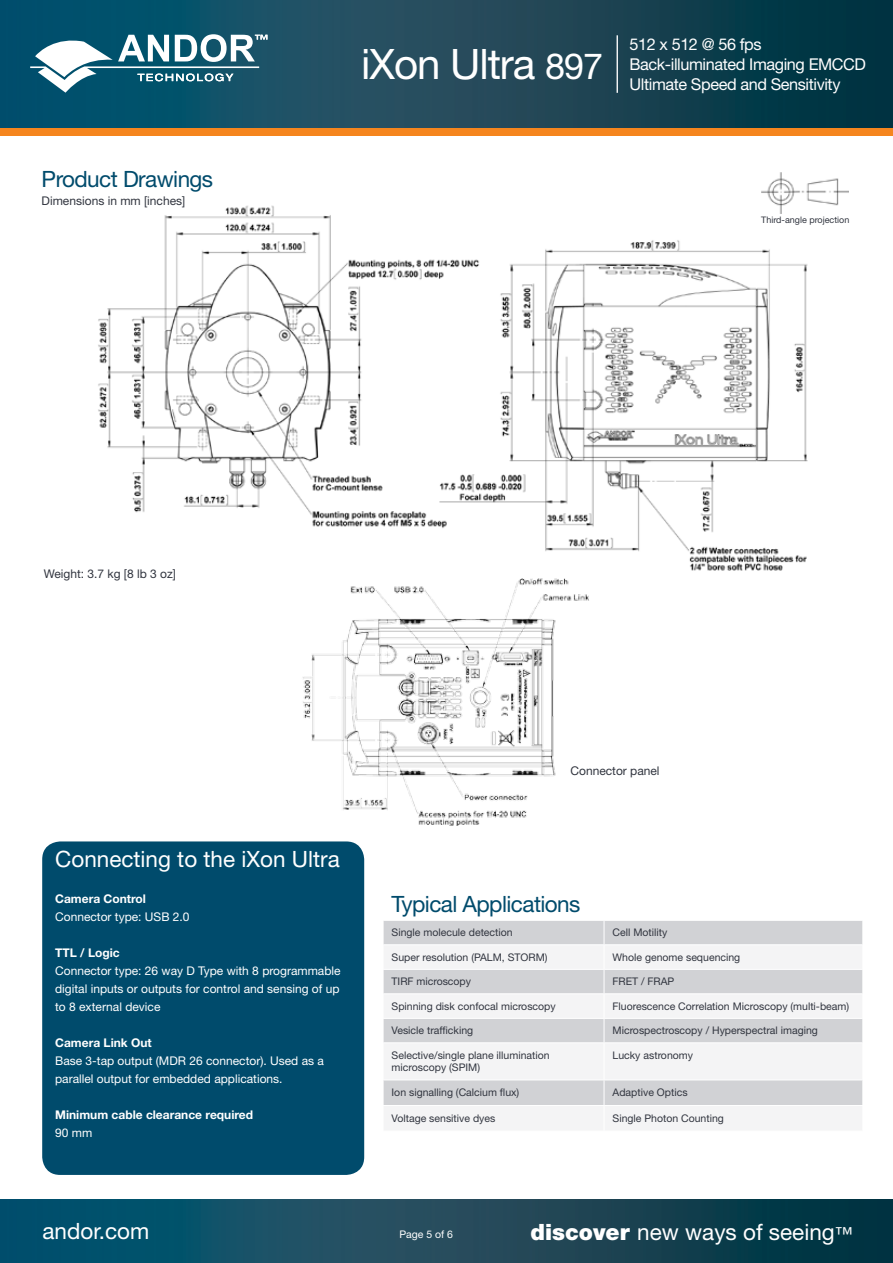
<style>
.page{position:relative;width:893px;height:1263px;background:#fff}
.page>*{position:absolute;margin:0;border:0;box-sizing:border-box;transform-origin:0 0}
.t1{font:42px "Helvetica Neue LT Std";letter-spacing:-.025em;color:#fff}
.t2{font:22.5px "Helvetica Neue LT Std";color:#fff}
.t3{font:22.5px "Helvetica Neue LT Std";letter-spacing:-.025em;color:#004b6c}
.t4{font:16.2px/20.4px "Helvetica Neue LT Std";letter-spacing:-.025em;color:#fff}
.t5{font:12px/18px "Helvetica Neue LT Std";color:#fff;text-align:justify}
.t6{font:700 12px "Helvetica Neue LT Std";color:#fff}
.t7{font:12px "Helvetica Neue LT Std";color:#31353f}
.t8{font:10.5px/12.6px "Helvetica Neue LT Std";color:#31353f}
.t9{font:10.5px "Helvetica Neue LT Std";color:#fff}
.t10{font:9px "Helvetica Neue LT Std";color:#31353f}
.s1{font-size:36px}
.s2{font-weight:900}
.s3{font-size:18px}
</style>
<div class="page">
<img style="left:0;top:1199px;width:893px;height:64px">
<div style="left:0;top:128px;width:893px;height:8px;background:#f5851e"></div>
<img style="left:0;top:0;width:893px;height:128px">
<svg style="left:30px;top:34px;width:237px;height:59px"></svg>
<hr style="left:617px;top:35px;width:1px;height:58px;background:#fff">
<img style="left:98px;top:205px;width:710px;height:366px">
<div style="left:384px;top:921px;width:478px;height:23px;background:#d1d2d5"></div>
<svg style="left:384px;top:946px;width:478px;height:184px;fill:#f4f4f5"></svg>
<hr style="left:383px;top:969px;width:221px;height:1px;background:#fff">
<hr style="left:604px;top:969px;width:259px;height:1px;background:#fff">
<hr style="left:383px;top:993px;width:221px;height:1px;background:#fff">
<hr style="left:604px;top:993px;width:259px;height:1px;background:#fff">
<hr style="left:383px;top:1018px;width:221px;height:1px;background:#fff">
<hr style="left:604px;top:1018px;width:259px;height:1px;background:#fff">
<hr style="left:383px;top:1042px;width:221px;height:1px;background:#fff">
<hr style="left:604px;top:1042px;width:259px;height:1px;background:#fff">
<hr style="left:604px;top:1043px;width:1px;height:36px;background:#fff">
<hr style="left:383px;top:1079px;width:221px;height:1px;background:#fff">
<hr style="left:604px;top:1079px;width:259px;height:1px;background:#fff">
<hr style="left:383px;top:1105px;width:221px;height:1px;background:#fff">
<hr style="left:604px;top:1105px;width:259px;height:1px;background:#fff">
<svg style="left:604px;top:1080px;width:1px;height:50px"></svg>
<svg style="left:862px;top:1080px;width:1px;height:25px"></svg>
<svg style="left:604px;top:921px;width:1px;height:121px"></svg>
<svg style="left:862px;top:921px;width:1px;height:121px"></svg>
<svg style="left:383px;top:921px;width:1px;height:121px"></svg>
<svg style="left:383px;top:1080px;width:1px;height:25px"></svg>
<div style="left:42px;top:841px;width:322px;height:334px;background:#004b6c;border-radius:18px"></div>
<img style="left:762px;top:172px;width:86px;height:41px">
<img style="left:303px;top:578px;width:286px;height:248px">
<h2 class="t3" style="left:42px;top:166px;width:173px">Product Drawings</h2>
<p class="t7" style="left:42px;top:194px;width:145px">Dimensions in mm [inches]</p>
<h3 class="t4" style="left:629px;top:33px;width:238px">512 x 512 @ 56 fps<br>Back-illuminated Imaging EMCCD<br>Ultimate Speed and Sensitivity</h3>
<h1 class="t1" style="left:427px;top:38px;width:177px">iXon3 <span class="s1">897</span></h1>
<h3 class="t4" style="left:629px;top:43px;width:224px">8.2 x 8.2 mm / 512 x 512 sensor</h3>
<h1 class="t1" style="left:361px;top:39px;width:176px">iXon Ultra</h1>
<h3 class="t4" style="left:629px;top:63px;width:216px">Lowest Noise Imaging EMCCD</h3>
<p class="t10" style="left:761px;top:215px;width:90px">Third-angle projection</p>
<p class="t7" style="left:44px;top:566px;width:134px">Weight: 3.7 kg [8 lb 3 oz]</p>
<h2 class="t2" style="left:55px;top:845px;width:286px">Connecting to the iXon Ultra</h2>
<p class="t6" style="left:55px;top:891px;width:92px">Camera Control</p>
<p class="t5" style="left:55px;top:907px;width:136px">Connector type: USB 2.0</p>
<p class="t6" style="left:55px;top:945px;width:66px">TTL / Logic</p>
<p class="t5" style="left:55px;top:961px;width:287px">Connector type: 26 way D Type with 8 programmable digital inputs or outputs for control and sensing of up to 8 external device</p>
<p class="t6" style="left:55px;top:1035px;width:98px">Camera Link Out</p>
<p class="t5" style="left:55px;top:1051px;width:270px">Base 3-tap output (MDR 26 connector). Used as a parallel output for embedded applications.</p>
<p class="t6" style="left:55px;top:1107px;width:199px">Minimum cable clearance required</p>
<p class="t5" style="left:55px;top:1123px;width:39px">90 mm</p>
<p class="t7" style="left:570px;top:764px;width:91px">Connector panel</p>
<h2 class="t3" style="left:392px;top:890px;width:190px">Typical Applications</h2>
<p class="t8" style="left:392px;top:926px;width:123px">Single molecule detection</p>
<p class="t8" style="left:612px;top:926px;width:56px">Cell Motility</p>
<p class="t8" style="left:392px;top:951px;width:157px">Super resolution (PALM, STORM)</p>
<p class="t8" style="left:612px;top:951px;width:129px">Whole genome sequencing</p>
<p class="t8" style="left:392px;top:975px;width:81px">TIRF microscopy</p>
<p class="t8" style="left:612px;top:975px;width:63px">FRET / FRAP</p>
<p class="t8" style="left:392px;top:1000px;width:166px">Spinning disk confocal microscopy</p>
<p class="t8" style="left:612px;top:1000px;width:238px">Fluorescence Correlation Microscopy (multi-beam)</p>
<p class="t8" style="left:392px;top:1024px;width:83px">Vesicle trafficking</p>
<p class="t8" style="left:612px;top:1024px;width:207px">Microspectroscopy / Hyperspectral imaging</p>
<p class="t8" style="left:392px;top:1049px;width:160px">Selective/single plane illumination microscopy (SPIM)</p>
<p class="t8" style="left:612px;top:1049px;width:82px">Lucky astronomy</p>
<p class="t8" style="left:392px;top:1086px;width:129px">Ion signalling (Calcium flux)</p>
<p class="t8" style="left:612px;top:1086px;width:77px">Adaptive Optics</p>
<p class="t8" style="left:392px;top:1111px;width:105px">Voltage sensitive dyes</p>
<p class="t8" style="left:612px;top:1111px;width:113px">Single Photon Counting</p>
<h2 class="t2" style="left:43px;top:1218px;width:108px">andor.com</h2>
<p class="t9" style="left:399px;top:1228px;width:55px">Page 5 of 6</p>
<h2 class="t2" style="left:531px;top:1218px;width:323px"><span class="s2">discover</span> new ways of seeing<span class="s3">™</span></h2>
</div>
